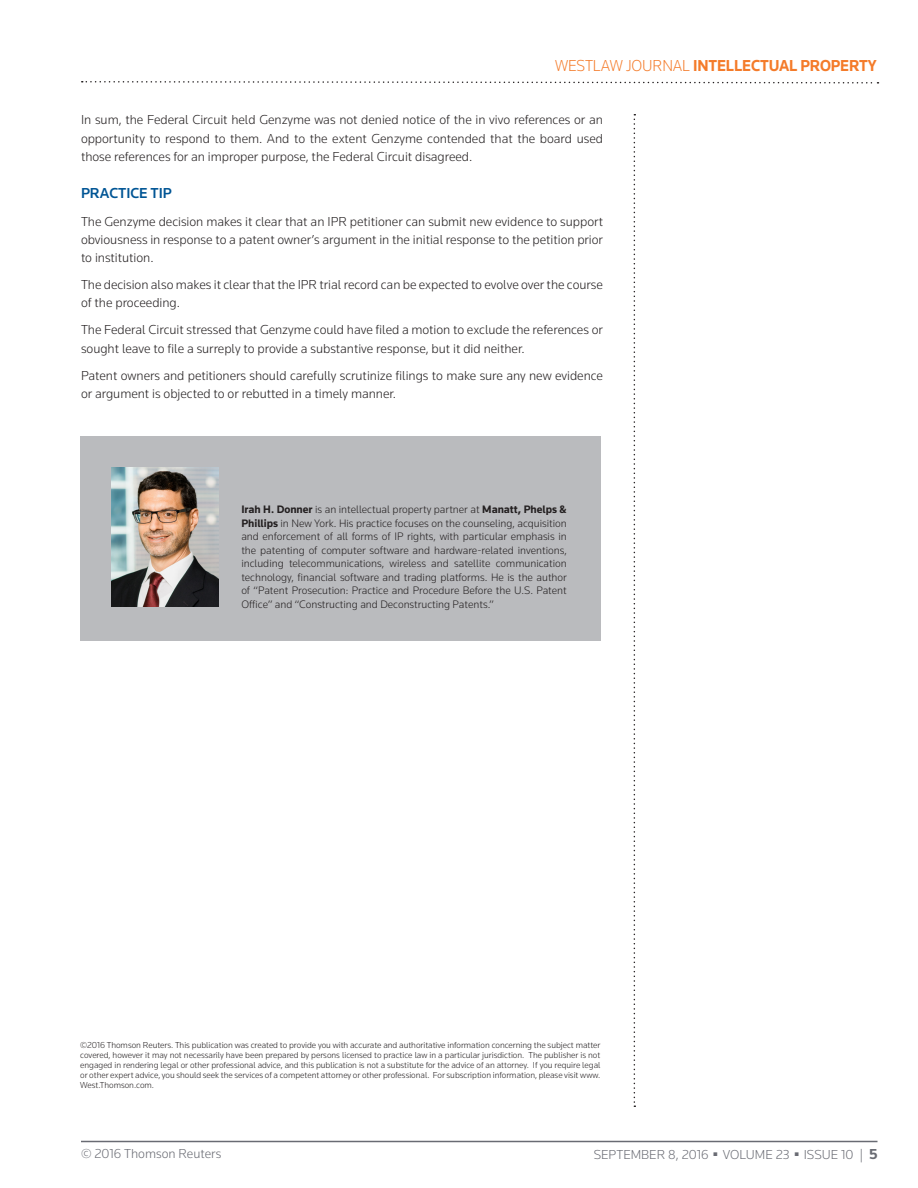
<style>
.page{position:relative;width:918px;height:1188px;background:#fff}
.page>*{position:absolute;margin:0;border:0;box-sizing:border-box;transform-origin:0 0}
.t1{font:700 16.5px "Knowledge";letter-spacing:-.01em;color:#f47b2a;scale:.95 1}
.t2{font:500 15px "Knowledge";color:#005595}
.t3{font:300 13.5px/18.1px "Knowledge";color:#231f20}
.t4{font:300 13.5px "Knowledge";color:#696b73}
.AB{font:300 11.25px/13.5px "Knowledge";color:#231f20;text-align:justify}
.t5{font:300 9px/9.9px "Knowledge";color:#231f20;text-align:justify}
.s1{font-weight:300}
.s2{font-weight:700}
.s3{font-weight:700;font-size:15px}
</style>
<div class="page">
<hr style="left:81px;top:1141px;width:797px;height:1px;background:#696b73">
<svg style="left:82px;top:81px;width:797px;height:3px"></svg>
<svg style="left:634px;top:114px;width:1px;height:993px"></svg>
<div style="left:80px;top:436px;width:520px;height:204px;background:#babbbe"></div>
<img style="left:111px;top:467px;width:107px;height:140px">
<p class="t1" style="left:555px;top:55px;width:340px"><span class="s1">WESTLAW JOURNAL</span> INTELLECTUAL PROPERTY</p>
<p class="t3" style="left:81px;top:111px;width:524px;text-align:justify">In sum, the Federal Circuit held Genzyme was not denied notice of the in vivo references or an opportunity to respond to them. And to the extent Genzyme contended that the board used those references for an improper purpose, the Federal Circuit disagreed.</p>
<h2 class="t2" style="left:81px;top:184px;width:92px">PRACTICE TIP</h2>
<p class="t3" style="left:81px;top:212px;width:524px;text-align:justify">The Genzyme decision makes it clear that an IPR petitioner can submit new evidence to support obviousness in response to a patent owner’s argument in the initial response to the petition prior to institution.</p>
<p class="t3" style="left:81px;top:275px;width:523px">The decision also makes it clear that the IPR trial record can be expected to evolve over the course of the proceeding.</p>
<p class="t3" style="left:81px;top:321px;width:523px">The Federal Circuit stressed that Genzyme could have filed a motion to exclude the references or sought leave to file a surreply to provide a substantive response, but it did neither.</p>
<p class="t3" style="left:81px;top:366px;width:524px">Patent owners and petitioners should carefully scrutinize filings to make sure any new evidence or argument is objected to or rebutted in a timely manner.</p>
<p class="AB" style="left:241px;top:502px;width:327px"><span class="s2">Irah H. Donner</span> is an intellectual property partner at <span class="s2">Manatt, Phelps &amp; Phillips</span> in New York. His practice focuses on the counseling, acquisition and enforcement of all forms of IP rights, with particular emphasis in the patenting of computer software and hardware-related inventions, including telecommunications, wireless and satellite communication technology, financial software and trading platforms. He is the author of “Patent Prosecution: Practice and Procedure Before the U.S. Patent Office” and “Constructing and Deconstructing Patents.”</p>
<p class="t5" style="left:80px;top:1040px;width:522px">©2016 Thomson Reuters. This publication was created to provide you with accurate and authoritative information concerning the subject matter covered, however it may not necessarily have been prepared by persons licensed to practice law in a particular jurisdiction. The publisher is not engaged in rendering legal or other professional advice, and this publication is not a substitute for the advice of an attorney. If you require legal or other expert advice, you should seek the services of a competent attorney or other professional. For subscription information, please visit www.<br>West.Thomson.com.</p>
<p class="t4" style="left:81px;top:1145px;width:142px">© 2016 Thomson Reuters</p>
<p class="t4" style="left:594px;top:1146px;width:285px">SEPTEMBER 8, 2016 ■ VOLUME 23 ■ ISSUE 10 | <span class="s3">5</span></p>
</div>
